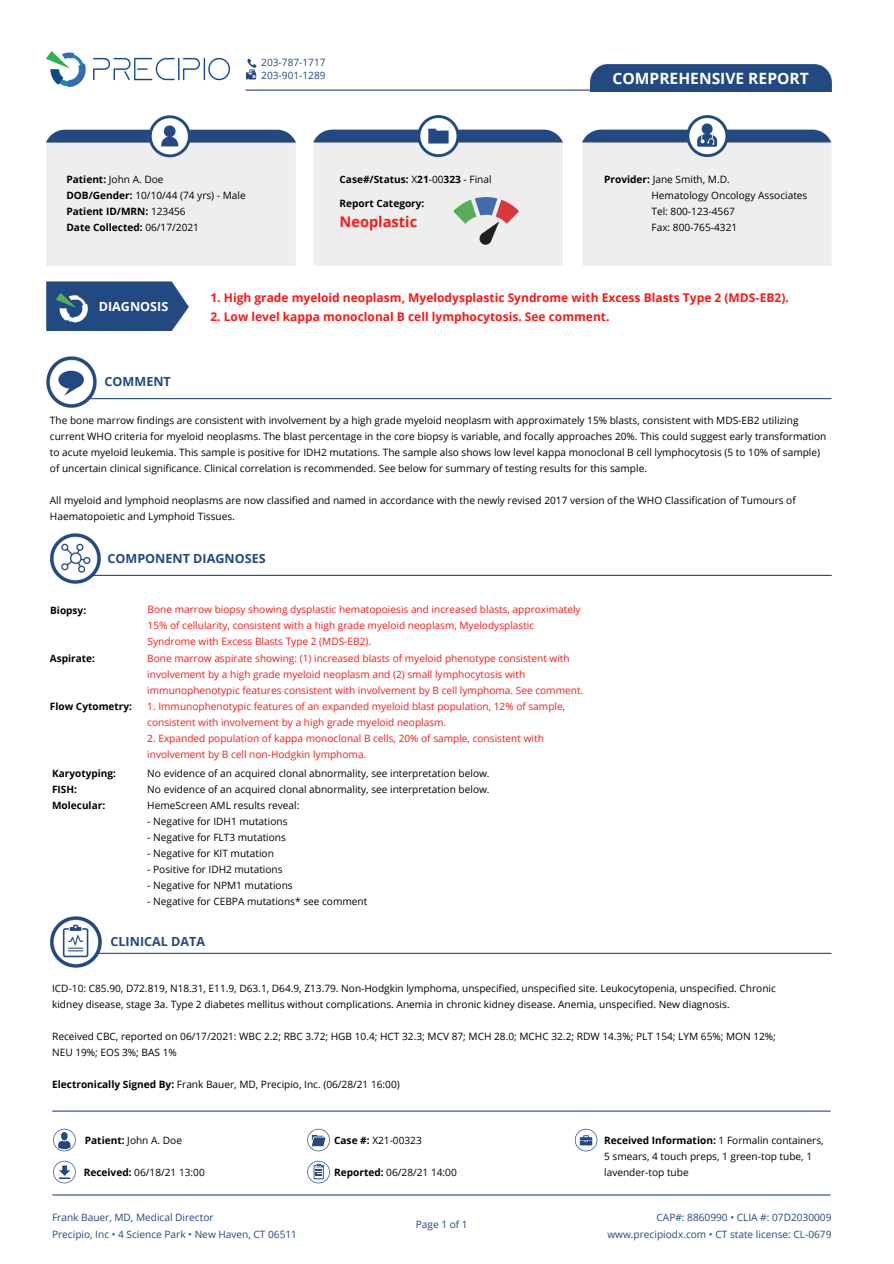
<style>
.page{position:relative;width:894px;height:1264px;background:#fff}
.page>*{position:absolute;margin:0;border:0;box-sizing:border-box;transform-origin:0 0}
.t1{font:700 15.6px "Open Sans";color:#fff}
.t2{font:700 14.55px "Open Sans";color:#ff1616}
.t3{font:700 12.6px "Open Sans";color:#234982}
.t4{font:700 12.6px "Open Sans";color:#fff}
.t5{font:700 12px "Open Sans";color:#ff1616}
.t6{font:10.05px/16px "Open Sans";color:#000}
.t7{font:10.05px "Open Sans";color:#ff1616}
.t8{font:10.05px "Open Sans";color:#234982}
.t9{font:700 10.05px "Open Sans";color:#000}
.s1{font-weight:700}
.s2{font-weight:400}
</style>
<div class="page">
<img style="left:46px;top:52px;width:184px;height:35px">
<svg style="left:245px;top:59px;width:11px;height:20px"></svg>
<div style="left:590px;top:64px;width:241px;height:27px;background:#234982"></div>
<hr style="left:246px;top:90px;width:584px;height:1px;background:#234982">
<hr style="left:73px;top:398px;width:757px;height:1px;background:#234982">
<hr style="left:73px;top:575px;width:758px;height:1px;background:#234982">
<hr style="left:73px;top:952px;width:757px;height:1px;background:#234982">
<hr style="left:53px;top:1194px;width:777px;height:1px;background:#234982">
<img style="left:46px;top:115px;width:249px;height:150px">
<img style="left:582px;top:115px;width:249px;height:150px">
<img style="left:313px;top:115px;width:249px;height:150px">
<img style="left:46px;top:281px;width:142px;height:49px">
<img style="left:46px;top:357px;width:51px;height:50px">
<img style="left:51px;top:916px;width:50px;height:51px">
<img style="left:50px;top:533px;width:51px;height:51px">
<svg style="left:53px;top:1128px;width:23px;height:23px"></svg>
<svg style="left:307px;top:1128px;width:23px;height:23px"></svg>
<svg style="left:574px;top:1128px;width:23px;height:23px"></svg>
<svg style="left:307px;top:1160px;width:23px;height:23px"></svg>
<svg style="left:53px;top:1160px;width:23px;height:23px"></svg>
<hr style="left:53px;top:1110px;width:777px;height:1px;background:#234982">
<img style="left:453px;top:198px;width:65px;height:46px">
<p class="t8" style="left:261px;top:55px;width:66px">203-787-1717</p>
<p class="t8" style="left:261px;top:69px;width:66px">203-901-1289</p>
<p class="t1" style="left:612px;top:67px;width:198px">COMPREHENSIVE REPORT</p>
<p class="t6" style="left:66px;top:171px;width:99px"><span class="s1">Patient:</span> John A. Doe</p>
<p class="t6" style="left:66px;top:187px;width:181px"><span class="s1">DOB/Gender:</span> 10/10/44 (74 yrs) - Male</p>
<p class="t9" style="left:66px;top:205px;width:121px">Patient ID/MRN: <span class="s2">123456</span></p>
<p class="t9" style="left:66px;top:221px;width:134px">Date Collected: <span class="s2">06/17/2021</span></p>
<p class="t9" style="left:339px;top:173px;width:153px">Case#/Status: <span class="s2">X</span>21<span class="s2">-00</span>323 <span class="s2">- Final</span></p>
<p class="t6" style="left:604px;top:171px;width:127px"><span class="s1">Provider:</span> Jane Smith, M.D.</p>
<p class="t6" style="left:651px;top:187px;width:157px">Hematology Oncology Associates</p>
<p class="t6" style="left:651px;top:203px;width:85px">Tel: 800-123-4567</p>
<p class="t6" style="left:651px;top:219px;width:87px">Fax: 800-765-4321</p>
<p class="t9" style="left:339px;top:197px;width:86px">Report Category:</p>
<p class="t2" style="left:339px;top:211px;width:79px">Neoplastic</p>
<p class="t4" style="left:99px;top:298px;width:71px">DIAGNOSIS</p>
<p class="t3" style="left:105px;top:373px;width:68px">COMMENT</p>
<p class="t5" style="left:210px;top:289px;width:580px">1. High grade myeloid neoplasm, Myelodysplastic Syndrome with Excess Blasts Type 2 (MDS-EB2).</p>
<p class="t5" style="left:210px;top:308px;width:400px">2. Low level kappa monoclonal B cell lymphocytosis. See comment.</p>
<p class="t6" style="left:50px;top:412px;width:777px">The bone marrow findings are consistent with involvement by a high grade myeloid neoplasm with approximately 15% blasts, consistent with MDS-EB2 utilizing current WHO criteria for myeloid neoplasms. The blast percentage in the core biopsy is variable, and focally approaches 20%. This could suggest early transformation to acute myeloid leukemia. This sample is positive for IDH2 mutations. The sample also shows low level kappa monoclonal B cell lymphocytosis (5 to 10% of sample) of uncertain clinical significance. Clinical correlation is recommended. See below for summary of testing results for this sample.</p>
<p class="t6" style="left:50px;top:492px;width:747px">All myeloid and lymphoid neoplasms are now classified and named in accordance with the newly revised 2017 version of the WHO Classification of Tumours of<br>Haematopoietic and Lymphoid Tissues.</p>
<p class="t3" style="left:107px;top:549px;width:160px">COMPONENT DIAGNOSES</p>
<p class="t9" style="left:50px;top:603px;width:37px">Biopsy:</p>
<p class="t9" style="left:50px;top:651px;width:47px">Aspirate:</p>
<p class="t9" style="left:50px;top:699px;width:84px">Flow Cytometry:</p>
<p class="t9" style="left:52px;top:766px;width:65px">Karyotyping:</p>
<p class="t9" style="left:52px;top:781px;width:26px">FISH:</p>
<p class="t9" style="left:52px;top:797px;width:55px">Molecular:</p>
<p class="t7" style="left:148px;top:602px;width:434px">Bone marrow biopsy showing dysplastic hematopoiesis and increased blasts, approximately</p>
<p class="t7" style="left:148px;top:618px;width:388px">15% of cellularity, consistent with a high grade myeloid neoplasm, Myelodysplastic</p>
<p class="t7" style="left:148px;top:634px;width:225px">Syndrome with Excess Blasts Type 2 (MDS-EB2).</p>
<p class="t7" style="left:147px;top:651px;width:424px">Bone marrow aspirate showing: (1) increased blasts of myeloid phenotype consistent with</p>
<p class="t7" style="left:147px;top:667px;width:379px">involvement by a high grade myeloid neoplasm and (2) small lymphocytosis with</p>
<p class="t7" style="left:147px;top:683px;width:437px">immunophenotypic features consistent with involvement by B cell lymphoma. See comment.</p>
<p class="t7" style="left:147px;top:699px;width:419px">1. Immunophenotypic features of an expanded myeloid blast population, 12% of sample,</p>
<p class="t7" style="left:147px;top:715px;width:300px">consistent with involvement by a high grade myeloid neoplasm.</p>
<p class="t7" style="left:147px;top:731px;width:398px">2. Expanded population of kappa monoclonal B cells, 20% of sample, consistent with</p>
<p class="t7" style="left:147px;top:747px;width:220px">involvement by B cell non-Hodgkin lymphoma.</p>
<p class="t6" style="left:147px;top:764px;width:344px">No evidence of an acquired clonal abnormality, see interpretation below.</p>
<p class="t6" style="left:147px;top:780px;width:344px">No evidence of an acquired clonal abnormality, see interpretation below.</p>
<p class="t6" style="left:147px;top:796px;width:153px">HemeScreen AML results reveal:</p>
<p class="t6" style="left:147px;top:812px;width:142px">- Negative for IDH1 mutations</p>
<p class="t6" style="left:147px;top:828px;width:140px">- Negative for FLT3 mutations</p>
<p class="t6" style="left:147px;top:844px;width:128px">- Negative for KIT mutation</p>
<p class="t6" style="left:147px;top:860px;width:137px">- Positive for IDH2 mutations</p>
<p class="t6" style="left:147px;top:876px;width:147px">- Negative for NPM1 mutations</p>
<p class="t6" style="left:147px;top:892px;width:221px">- Negative for CEBPA mutations* see comment</p>
<p class="t3" style="left:110px;top:932px;width:96px">CLINICAL DATA</p>
<p class="t6" style="left:52px;top:979px;width:725px">ICD-10: C85.90, D72.819, N18.31, E11.9, D63.1, D64.9, Z13.79. Non-Hodgkin lymphoma, unspecified, unspecified site. Leukocytopenia, unspecified. Chronic</p>
<p class="t6" style="left:52px;top:995px;width:679px">kidney disease, stage 3a. Type 2 diabetes mellitus without complications. Anemia in chronic kidney disease. Anemia, unspecified. New diagnosis.</p>
<p class="t6" style="left:52px;top:1027px;width:725px">Received CBC, reported on 06/17/2021: WBC 2.2; RBC 3.72; HGB 10.4; HCT 32.3; MCV 87; MCH 28.0; MCHC 32.2; RDW 14.3%; PLT 154; LYM 65%; MON 12%;</p>
<p class="t6" style="left:52px;top:1043px;width:126px">NEU 19%; EOS 3%; BAS 1%</p>
<p class="t6" style="left:52px;top:1075px;width:349px"><span class="s1">Electronically Signed By:</span> Frank Bauer, MD, Precipio, Inc. (06/28/21 16:00)</p>
<p class="t6" style="left:85px;top:1131px;width:99px"><span class="s1">Patient:</span> John A. Doe</p>
<p class="t6" style="left:334px;top:1131px;width:89px"><span class="s1">Case #:</span> X21-00323</p>
<p class="t6" style="left:604px;top:1131px;width:221px"><span class="s1">Received Information:</span> 1 Formalin containers,<br>5 smears, 4 touch preps, 1 green-top tube, 1</p>
<p class="t6" style="left:84px;top:1163px;width:122px"><span class="s1">Received:</span> 06/18/21 13:00</p>
<p class="t6" style="left:334px;top:1163px;width:124px"><span class="s1">Reported:</span> 06/28/21 14:00</p>
<p class="t6" style="left:604px;top:1163px;width:86px">lavender-top tube</p>
<p class="t8" style="left:52px;top:1210px;width:163px">Frank Bauer, MD, Medical Director</p>
<p class="t8" style="left:52px;top:1227px;width:246px">Precipio, Inc • 4 Science Park • New Haven, CT 06511</p>
<p class="t8" style="left:656px;top:1210px;width:176px">CAP#: 8860990 • CLIA #: 07D2030009</p>
<p class="t8" style="left:607px;top:1227px;width:225px">www.precipiodx.com • CT state license: CL-0679</p>
<p class="t8" style="left:415px;top:1217px;width:53px">Page 1 of 1</p>
</div>
